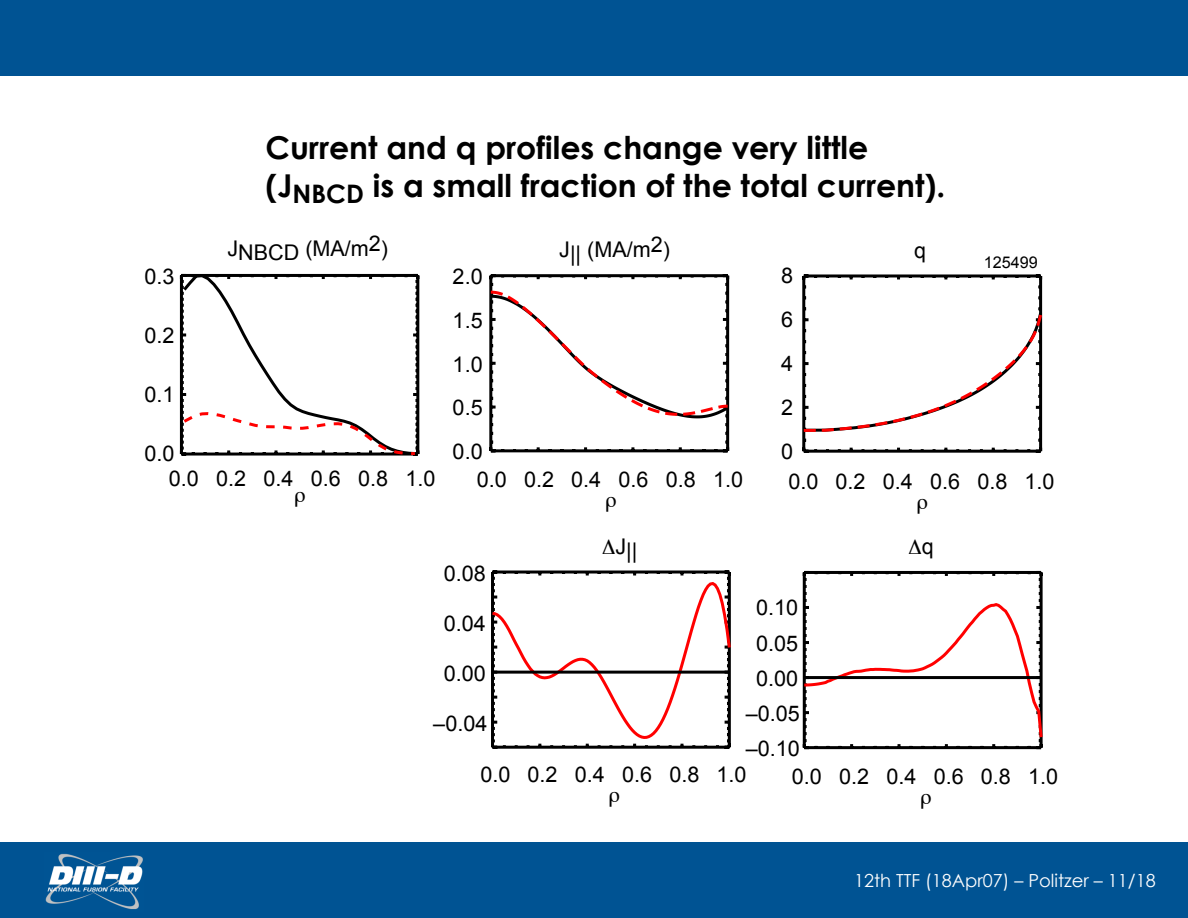
<style>
.page{position:relative;width:1188px;height:918px;background:#fff}
.page>*{position:absolute;margin:0;border:0;box-sizing:border-box;transform-origin:0 0}
.t1{font:700 31.5px/37.8px "Century Gothic";color:#000}
.t2{font:21.6px/43.7px "Arial";color:#000;text-align:justify}
.t3{font:18px "Century Gothic";color:#fff}
.t4{font:16.2px "Arial";color:#000}
</style>
<div class="page">
<div style="left:0;top:842px;width:1188px;height:76px;background:#005393"></div>
<img style="left:45px;top:853px;width:98px;height:57px">
<div style="left:0;top:0;width:1188px;height:76px;background:#005393"></div>
<hr style="left:726px;top:276px;width:3px;height:175px;background:#000">
<hr style="left:489px;top:276px;width:3px;height:175px;background:#000">
<svg style="left:489px;top:441px;width:5px;height:11px"></svg>
<hr style="left:491px;top:449px;width:237px;height:3px;background:#000">
<svg style="left:489px;top:274px;width:241px;height:152px"></svg>
<hr style="left:1039px;top:276px;width:3px;height:175px;background:#000">
<hr style="left:802px;top:276px;width:3px;height:175px;background:#000">
<svg style="left:803px;top:274px;width:14px;height:5px"></svg>
<hr style="left:804px;top:274px;width:237px;height:3px;background:#000">
<svg style="left:802px;top:448px;width:15px;height:5px"></svg>
<hr style="left:804px;top:450px;width:237px;height:3px;background:#000">
<svg style="left:802px;top:307px;width:241px;height:126px"></svg>
<svg style="left:491px;top:571px;width:240px;height:178px"></svg>
<hr style="left:493px;top:671px;width:236px;height:3px;background:#000">
<svg style="left:802px;top:571px;width:241px;height:178px"></svg>
<hr style="left:804px;top:676px;width:237px;height:3px;background:#000">
<svg style="left:180px;top:274px;width:239px;height:182px"></svg>
<p class="t2" style="left:144px;top:254px;width:32px">0.3</p>
<p class="t2" style="left:144px;top:314px;width:32px">0.2</p>
<p class="t2" style="left:144px;top:373px;width:32px">0.1</p>
<p class="t2" style="left:144px;top:432px;width:32px">0.0</p>
<p class="t1" style="left:266px;top:128px;width:681px">Current and q profiles change very little (J<sub>NBCD</sub> is a small fraction of the total current).</p>
<p class="t2" style="left:227px;top:227px;width:162px">JNBCD (MA/m2)</p>
<p class="t2" style="left:453px;top:255px;width:32px">2.0<br>1.5<br>1.0<br>0.5<br>0.0</p>
<p class="t2" style="left:559px;top:228px;width:112px">J|| (MA/m2)</p>
<p class="t2" style="left:781px;top:253px;width:14px;line-height:44.1px">8<br>6<br>4<br>2<br>0</p>
<p class="t2" style="left:914px;top:228px;width:14px">q</p>
<p class="t4" style="left:984px;top:253px;width:56px">125499</p>
<p class="t2" style="left:169px;top:456px;width:268px">0.0 0.2 0.4 0.6 0.8 1.0</p>
<p class="t2" style="left:477px;top:458px;width:268px">0.0 0.2 0.4 0.6 0.8 1.0</p>
<p class="t2" style="left:788px;top:459px;width:268px">0.0 0.2 0.4 0.6 0.8 1.0</p>
<p class="t2" style="left:616px;top:529px;width:24px">J||</p>
<p class="t2" style="left:922px;top:525px;width:14px">q</p>
<p class="t2" style="left:444px;top:552px;width:44px">0.08</p>
<p class="t2" style="left:444px;top:602px;width:44px">0.04</p>
<p class="t2" style="left:444px;top:652px;width:44px">0.00</p>
<p class="t2" style="left:433px;top:702px;width:56px">–0.04</p>
<p class="t2" style="left:480px;top:753px;width:268px">0.0 0.2 0.4 0.6 0.8 1.0</p>
<p class="t2" style="left:746px;top:590px;width:56px;line-height:35.2px;text-align:center">0.10<br>0.05<br>0.00 –0.05 –0.10</p>
<p class="t2" style="left:792px;top:755px;width:268px">0.0 0.2 0.4 0.6 0.8 1.0</p>
<p class="t3" style="left:854px;top:870px;width:303px">12th TTF (18Apr07) – Politzer – 11/18</p>
</div>
